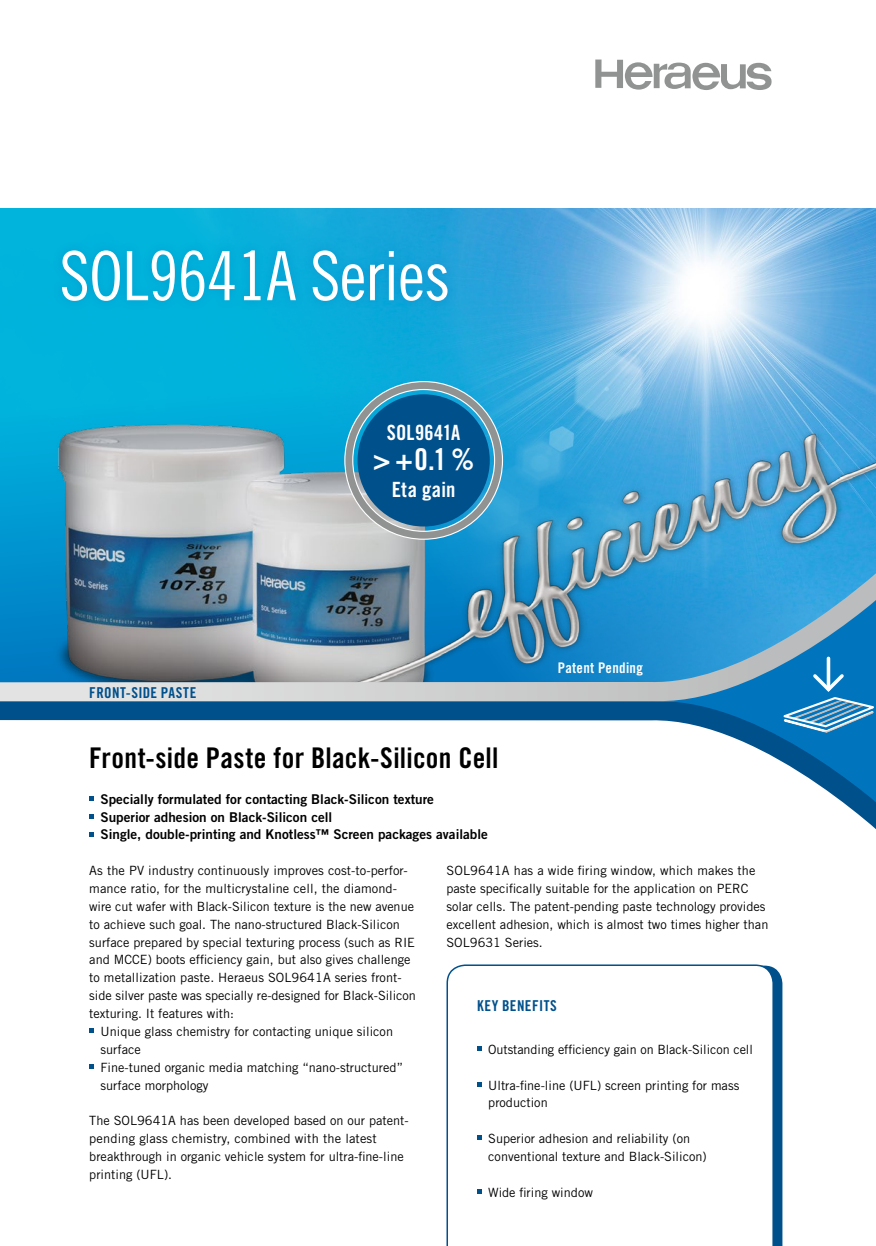
<style>
.page{position:relative;width:876px;height:1246px;background:#fff}
.page>*{position:absolute;margin:0;border:0;box-sizing:border-box;transform-origin:0 0}
.t1{font:68.1px "Trade Gothic Cond Eighteen";letter-spacing:-.01em;color:#fff}
.t2{font:30px "Trade Gothic Bold Cond Twenty";color:#fff}
.t3{font:28.5px "Trade Gothic Bold Cond Twenty";letter-spacing:.01em;color:#000}
.t4{font:21px "Trade Gothic Bold Cond Twenty";letter-spacing:.01em;color:#fff}
.t5{font:15px "Trade Gothic Bold Cond Twenty";letter-spacing:.03em;color:#00508c}
.t6{font:14.7px "Trade Gothic Bold Cond Twenty";letter-spacing:.02em;color:#fff}
.t7{font:13.5px/17.9px "Trade Gothic Bold Two";color:#000}
.t8{font:12.75px/17.9px "Trade Gothic";color:#000}
</style>
<div class="page">
<img style="left:0;top:208px;width:876px;height:183px">
<svg style="left:595px;top:60px;width:177px;height:30px"></svg>
<img style="left:0;top:391px;width:876px;height:182px">
<svg style="left:344px;top:380px;width:160px;height:160px;background:#65abc5"></svg>
<div style="left:358px;top:394px;width:132px;height:132px;background:#00508c;border-radius:50%"></div>
<svg style="left:89px;top:1028px;width:5px;height:5px"></svg>
<svg style="left:89px;top:1064px;width:5px;height:4px"></svg>
<div style="left:774px;top:968px;width:8px;height:278px;background:#00508c"></div>
<svg style="left:446px;top:964px;width:328px;height:282px"></svg>
<svg style="left:477px;top:1046px;width:4px;height:5px"></svg>
<svg style="left:477px;top:1082px;width:4px;height:4px"></svg>
<svg style="left:477px;top:1135px;width:4px;height:5px"></svg>
<svg style="left:477px;top:1189px;width:4px;height:5px"></svg>
<div style="left:53px;top:241px;width:404px;height:69px;background:#0075be;opacity:.34"></div>
<svg style="left:0;top:701px;width:876px;height:136px"></svg>
<img style="left:0;top:573px;width:876px;height:128px">
<svg style="left:658px;top:582px;width:218px;height:238px"></svg>
<svg style="left:89px;top:796px;width:5px;height:5px"></svg>
<svg style="left:89px;top:814px;width:5px;height:4px"></svg>
<svg style="left:89px;top:832px;width:5px;height:4px"></svg>
<svg style="left:782px;top:671px;width:94px;height:76px;background:#2586c3"></svg>
<hr style="left:827px;top:658px;width:3px;height:31px;background:#fff">
<h1 class="t1" style="left:60px;top:235px;width:392px">SOL9641A Series</h1>
<p class="t5" style="left:89px;top:683px;width:109px">FRONT-SIDE PASTE</p>
<h3 class="t4" style="left:387px;top:420px;width:75px">SOL9641A</h3>
<h2 class="t2" style="left:373px;top:441px;width:103px">&gt;+0.1%</h2>
<h3 class="t4" style="left:392px;top:477px;width:65px">Eta gain</h3>
<p class="t6" style="left:558px;top:659px;width:87px">Patent Pending</p>
<h3 class="t3" style="left:89px;top:740px;width:411px">Front-side Paste for Black-Silicon Cell</h3>
<p class="t7" style="left:101px;top:790px;width:389px">Specially formulated for contacting Black-Silicon texture<br>Superior adhesion on Black-Silicon cell<br>Single, double-printing and Knotless™ Screen packages available</p>
<p class="t8" style="left:446px;top:861px;width:323px">SOL9641A has a wide firing window, which makes the paste specifically suitable for the application on PERC solar cells. The patent-pending paste technology provides excellent adhesion, which is almost two times higher than SOL9631 Series.</p>
<p class="t8" style="left:89px;top:861px;width:319px">As the PV industry continuously improves cost-to-perfor-</p>
<p class="t8" style="left:89px;top:879px;width:309px">mance ratio, for the multicrystaline cell, the diamond-</p>
<p class="t8" style="left:89px;top:897px;width:326px">wire cut wafer with Black-Silicon texture is the new avenue</p>
<p class="t8" style="left:89px;top:915px;width:312px">to achieve such goal. The nano-structured Black-Silicon</p>
<p class="t8" style="left:89px;top:933px;width:327px">surface prepared by special texturing process (such as RIE</p>
<p class="t8" style="left:89px;top:951px;width:323px">and MCCE) boots efficiency gain, but also gives challenge</p>
<p class="t8" style="left:89px;top:969px;width:314px">to metallization paste. Heraeus SOL9641A series front-</p>
<p class="t8" style="left:89px;top:986px;width:328px">side silver paste was specially re-designed for Black-Silicon</p>
<p class="t8" style="left:89px;top:1004px;width:146px">texturing. It features with:</p>
<p class="t8" style="left:101px;top:1022px;width:294px">Unique glass chemistry for contacting unique silicon</p>
<p class="t8" style="left:101px;top:1040px;width:42px">surface</p>
<p class="t8" style="left:101px;top:1058px;width:304px">Fine-tuned organic media matching “nano-structured”</p>
<p class="t8" style="left:101px;top:1076px;width:110px">surface morphology</p>
<p class="t8" style="left:89px;top:1111px;width:321px">The SOL9641A has been developed based on our patent&shy;pending glass chemistry, combined with the latest breakthrough in organic vehicle system for ultra-fine-line printing (UFL).</p>
<p class="t5" style="left:477px;top:997px;width:81px">KEY BENEFITS</p>
<p class="t8" style="left:488px;top:1040px;width:266px">Outstanding efficiency gain on Black-Silicon cell</p>
<p class="t8" style="left:488px;top:1076px;width:253px">Ultra-fine-line (UFL) screen printing for mass production</p>
<p class="t8" style="left:488px;top:1129px;width:220px">Superior adhesion and reliability (on conventional texture and Black-Silicon)</p>
<p class="t8" style="left:488px;top:1183px;width:106px">Wide firing window</p>
</div>
